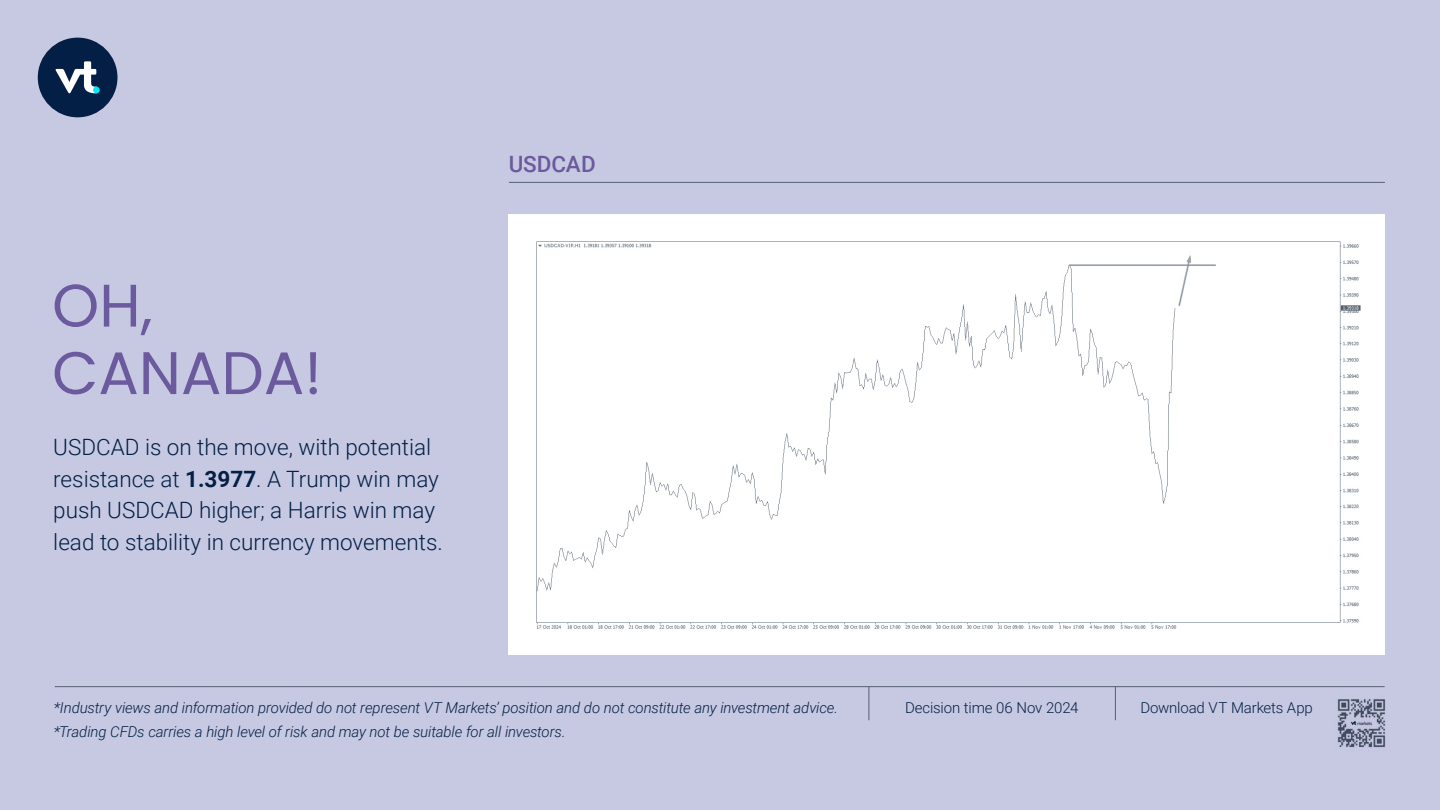
<style>
.page{position:relative;width:1440px;height:810px;background:#c7c9e2}
.page>*{position:absolute;margin:0;border:0;box-sizing:border-box;transform-origin:0 0}
.t1{font:60px/67.5px "Poppins";color:#6b5a9d}
.t2{font:300 22.5px/31.5px "Roboto";color:#031f45}
.t3{font:500 22.5px "Roboto";color:#6b5a9d}
.t4{font:italic 300 15px/24px "Roboto";letter-spacing:-.01em;color:#031f45}
.t5{font:300 15px "Roboto";letter-spacing:-.01em;color:#031f45}
.s1{font-weight:700}
</style>
<div class="page">
<div style="left:509px;top:214px;width:876px;height:441px;background:#fff"></div>
<img style="left:536px;top:241px;width:825px;height:388px">
<hr style="left:509px;top:182px;width:876px;height:1px;background:#54606e">
<hr style="left:55px;top:686px;width:1330px;height:1px;background:#54606e">
<hr style="left:1115px;top:687px;width:1px;height:33px;background:#54606e">
<hr style="left:869px;top:687px;width:1px;height:33px;background:#54606e">
<img style="left:1337px;top:699px;width:49px;height:48px">
<img style="left:1349px;top:720px;width:24px;height:7px">
<div style="left:38px;top:38px;width:79px;height:79px;background:#031f45;border-radius:50%"></div>
<svg style="left:55px;top:61px;width:43px;height:32px"></svg>
<div style="left:93px;top:87px;width:7px;height:6px;background:#00eaff;border-radius:50%"></div>
<h1 class="t1" style="left:52px;top:272px;width:272px">OH,<br>CANADA!</h1>
<h2 class="t2" style="left:53px;top:431px;width:391px">USDCAD is on the move, with potential resistance at <span class="s1">1.3977</span>. A Trump win may push USDCAD higher; a Harris win may lead to stability in currency movements.</h2>
<h2 class="t3" style="left:509px;top:148px;width:89px">USDCAD</h2>
<p class="t4" style="left:54px;top:695px;width:786px">*Industry views and information provided do not represent VT Markets’ position and do not constitute any investment advice. *Trading CFDs carries a high level of risk and may not be suitable for all investors.</p>
<p class="t5" style="left:905px;top:698px;width:175px">Decision time 06 Nov 2024</p>
<p class="t5" style="left:1140px;top:698px;width:174px">Download VT Markets App</p>
</div>
